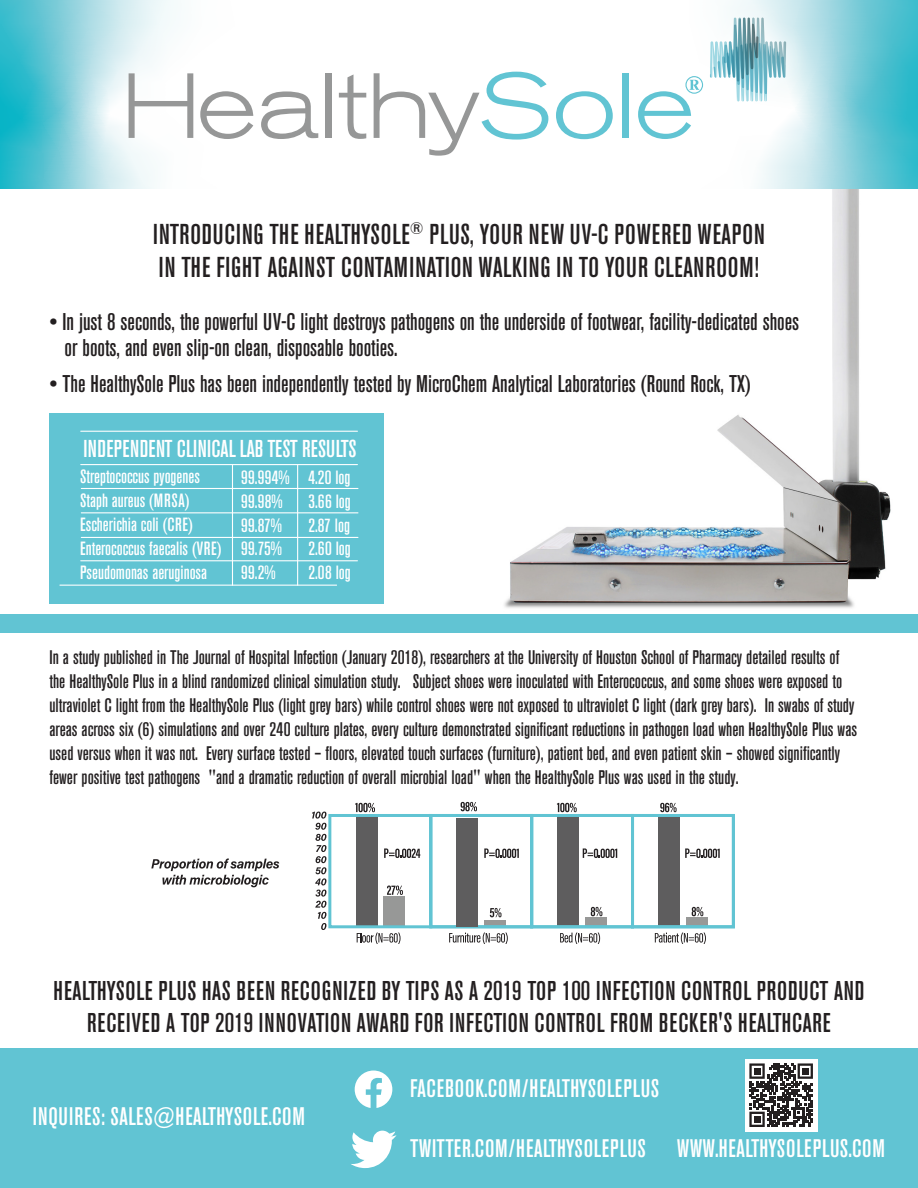
<style>
.page{position:relative;width:918px;height:1188px;background:#fff}
.page>*{position:absolute;margin:0;border:0;box-sizing:border-box;transform-origin:0 0}
.t1{font:500 condensed 28.5px/33px "Akzidenz Grotesk BE";letter-spacing:.03em;color:#231f20}
.t2{font:500 condensed 27px/32.1px "Akzidenz Grotesk BE";letter-spacing:.03em;color:#231f20;text-align:center}
.t3{font:500 condensed 25.2px "Akzidenz Grotesk BE";letter-spacing:.025em;color:#fff}
.t4{font:500 condensed 24.15px "Akzidenz Grotesk BE";letter-spacing:.01em;color:#fff}
.t5{font:500 condensed 24px/25.5px "Akzidenz Grotesk BE";color:#231f20}
.t6{font:500 condensed 19.5px/24px "Akzidenz Grotesk BE";color:#231f20}
.t7{font:500 condensed 19.05px/23.9px "Akzidenz Grotesk BE";color:#fff}
.t8{font:500 condensed 19.05px/23.9px "Akzidenz Grotesk BE";letter-spacing:.02em;color:#fff}
</style>
<div class="page">
<div style="left:0;top:1048px;width:918px;height:140px;background:#61c4d3"></div>
<img style="left:504px;top:188px;width:402px;height:420px">
<svg style="left:0;top:0;width:918px;height:188px;background:#58c4d2"></svg>
<div style="left:384px;top:897px;width:21px;height:30px;background:#979897"></div>
<div style="left:484px;top:920px;width:22px;height:7px;background:#979897"></div>
<div style="left:585px;top:917px;width:21px;height:10px;background:#979897"></div>
<div style="left:686px;top:917px;width:21px;height:10px;background:#979897"></div>
<div style="left:356px;top:815px;width:21px;height:112px;background:#5e5d5e"></div>
<div style="left:558px;top:815px;width:21px;height:112px;background:#5e5d5e"></div>
<div style="left:659px;top:815px;width:21px;height:112px;background:#5e5d5e"></div>
<div style="left:328px;top:814px;width:104px;height:114px;border:3px solid #61c4d3"></div>
<svg style="left:355px;top:803px;width:20px;height:9px"></svg>
<svg style="left:557px;top:803px;width:20px;height:9px"></svg>
<svg style="left:461px;top:802px;width:16px;height:9px"></svg>
<svg style="left:660px;top:803px;width:17px;height:9px"></svg>
<svg style="left:357px;top:933px;width:44px;height:11px"></svg>
<svg style="left:312px;top:812px;width:14px;height:118px"></svg>
<svg style="left:449px;top:933px;width:59px;height:11px"></svg>
<svg style="left:560px;top:933px;width:40px;height:11px"></svg>
<svg style="left:655px;top:933px;width:51px;height:11px"></svg>
<svg style="left:384px;top:848px;width:36px;height:10px"></svg>
<svg style="left:484px;top:848px;width:35px;height:10px"></svg>
<svg style="left:583px;top:848px;width:34px;height:10px"></svg>
<svg style="left:685px;top:848px;width:35px;height:10px"></svg>
<svg style="left:692px;top:907px;width:11px;height:9px"></svg>
<svg style="left:591px;top:907px;width:11px;height:9px"></svg>
<svg style="left:490px;top:908px;width:11px;height:9px"></svg>
<svg style="left:387px;top:886px;width:16px;height:9px"></svg>
<div style="left:429px;top:814px;width:104px;height:114px;border:3px solid #61c4d3"></div>
<div style="left:457px;top:818px;width:21px;height:109px;background:#5e5d5e"></div>
<div style="left:530px;top:814px;width:104px;height:114px;border:3px solid #61c4d3"></div>
<div style="left:631px;top:814px;width:104px;height:114px;border:3px solid #61c4d3"></div>
<svg style="left:151px;top:859px;width:128px;height:28px"></svg>
<div style="left:50px;top:413px;width:334px;height:190px;background:#61c4d3"></div>
<hr style="left:81px;top:488px;width:277px;height:1px;background:#fff">
<hr style="left:81px;top:512px;width:277px;height:1px;background:#fff">
<hr style="left:81px;top:537px;width:277px;height:1px;background:#fff">
<hr style="left:297px;top:465px;width:1px;height:73px;background:#fff">
<hr style="left:232px;top:465px;width:1px;height:73px;background:#fff">
<hr style="left:80px;top:560px;width:278px;height:1px;background:#fff">
<hr style="left:59px;top:585px;width:278px;height:1px;background:#fff">
<hr style="left:80px;top:464px;width:278px;height:1px;background:#fff">
<hr style="left:80px;top:431px;width:278px;height:1px;background:#fff">
<hr style="left:297px;top:537px;width:1px;height:49px;background:#fff">
<hr style="left:232px;top:537px;width:1px;height:49px;background:#fff">
<svg style="left:351px;top:1131px;width:46px;height:37px"></svg>
<svg style="left:355px;top:1071px;width:37px;height:37px"></svg>
<div style="left:745px;top:1059px;width:72px;height:72px;background:#fff"></div>
<svg style="left:749px;top:1063px;width:64px;height:64px"></svg>
<div style="left:802px;top:1068px;width:7px;height:6px;background:#231f20"></div>
<div style="left:754px;top:1116px;width:6px;height:7px;background:#231f20"></div>
<div style="left:0;top:614px;width:918px;height:18px;background:#61c4d3"></div>
<img style="left:96px;top:0;width:777px;height:188px">
<svg style="left:129px;top:73px;width:64px;height:65px"></svg>
<svg style="left:200px;top:91px;width:53px;height:48px"></svg>
<svg style="left:261px;top:91px;width:57px;height:48px"></svg>
<div style="left:325px;top:73px;width:6px;height:65px;background:#969797"></div>
<svg style="left:339px;top:74px;width:27px;height:65px"></svg>
<svg style="left:374px;top:72px;width:174px;height:84px"></svg>
<svg style="left:556px;top:91px;width:57px;height:48px"></svg>
<div style="left:622px;top:73px;width:6px;height:65px;background:#61c4d3"></div>
<svg style="left:710px;top:18px;width:76px;height:84px"></svg>
<svg style="left:638px;top:76px;width:65px;height:63px"></svg>
<h1 class="t1" style="left:153px;top:218px;width:613px">INTRODUCING THE HEALTHYSOLE<sup>®</sup> PLUS, YOUR NEW UV-C POWERED WEAPON<br>IN THE FIGHT AGAINST CONTAMINATION WALKING IN TO YOUR CLEANROOM!</h1>
<p class="t5" style="left:65px;top:310px;width:736px;text-indent:-15px">• In just 8 seconds, the powerful UV-C light destroys pathogens on the underside of footwear, facility-dedicated shoes or boots, and even slip-on clean, disposable booties.</p>
<p class="t5" style="left:50px;top:371px;width:703px">• The HealthySole Plus has been independently tested by MicroChem Analytical Laboratories (Round Rock, TX)</p>
<p class="t4" style="left:83px;top:436px;width:275px">INDEPENDENT CLINICAL LAB TEST RESULTS</p>
<p class="t7" style="left:80px;top:465px;width:143px">Streptococcus pyogenes<br>Staph aureus (MRSA)<br>Escherichia coli (CRE)<br>Enterococcus faecalis (VRE)<br>Pseudomonas aeruginosa</p>
<p class="t8" style="left:241px;top:466px;width:50px">99.994%<br>99.98%<br>99.87%<br>99.75%<br>99.2%</p>
<p class="t7" style="left:308px;top:466px;width:44px;text-align:justify">4.20 log 3.66 log 2.87 log 2.60 log 2.08 log</p>
<p class="t6" style="left:50px;top:646px;width:809px">In a study published in The Journal of Hospital Infection (January 2018), researchers at the University of Houston School of Pharmacy detailed results of the HealthySole Plus in a blind randomized clinical simulation study. Subject shoes were inoculated with Enterococcus, and some shoes were exposed to ultraviolet C light from the HealthySole Plus (light grey bars) while control shoes were not exposed to ultraviolet C light (dark grey bars). In swabs of study areas across six (6) simulations and over 240 culture plates, every culture demonstrated significant reductions in pathogen load when HealthySole Plus was used versus when it was not. Every surface tested – floors, elevated touch surfaces (furniture), patient bed, and even patient skin – showed significantly fewer positive test pathogens "and a dramatic reduction of overall microbial load" when the HealthySole Plus was used in the study.</p>
<h2 class="t2" style="left:54px;top:976px;width:812px">HEALTHYSOLE PLUS HAS BEEN RECOGNIZED BY TIPS AS A 2019 TOP 100 INFECTION CONTROL PRODUCT AND<br>RECEIVED A TOP 2019 INNOVATION AWARD FOR INFECTION CONTROL FROM BECKER'S HEALTHCARE</h2>
<p class="t3" style="left:33px;top:1102px;width:274px">INQUIRES: SALES@HEALTHYSOLE.COM</p>
<p class="t3" style="left:410px;top:1074px;width:250px">FACEBOOK.COM/HEALTHYSOLEPLUS</p>
<p class="t3" style="left:410px;top:1134px;width:476px">TWITTER.COM/HEALTHYSOLEPLUS WWW.HEALTHYSOLEPLUS.COM</p>
</div>
